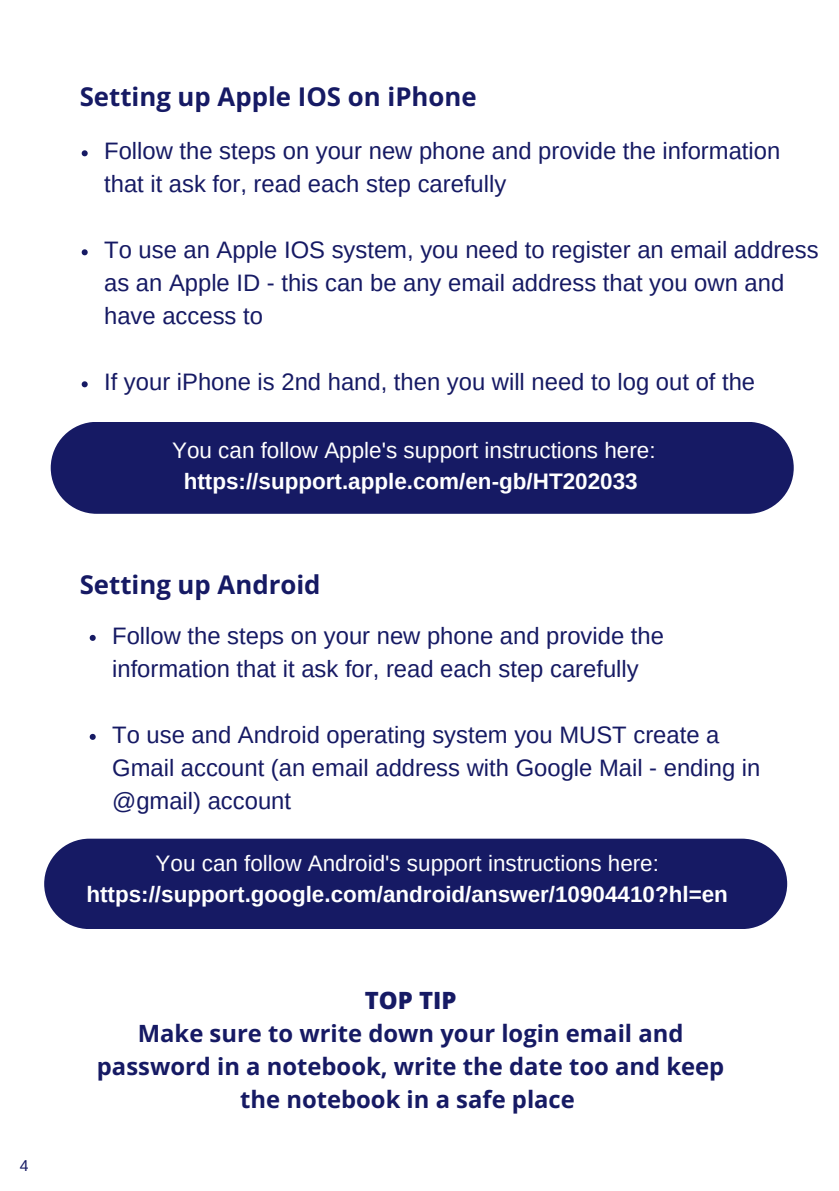
<style>
.page{position:relative;width:839px;height:1191px;background:#fff}
.page>*{position:absolute;margin:0;border:0;box-sizing:border-box;transform-origin:0 0}
.t1{font:700 25.8px "Open Sans";color:#161a64}
.t2{font:23.8px/33px "Arimo";color:#161a64}
.t3{font:700 23.8px/33px "Open Sans";color:#161a64;text-align:center}
.t4{font:700 22.4px/30.8px "Arimo";color:#fff;text-align:center}
.t5{font:22.4px/30.8px "Arimo";color:#fff;text-align:center}
.t6{font:15.8px "Arimo";color:#161a64}
.s1{font-weight:700}
.s2{font-weight:400}
.s3{font-weight:800}
</style>
<div class="page">
<div style="left:51px;top:422px;width:742px;height:92px;background:#161a64;border-radius:46px"></div>
<svg style="left:82px;top:150px;width:6px;height:6px"></svg>
<svg style="left:82px;top:249px;width:6px;height:6px"></svg>
<svg style="left:82px;top:381px;width:6px;height:6px"></svg>
<svg style="left:90px;top:635px;width:6px;height:6px"></svg>
<svg style="left:90px;top:734px;width:6px;height:6px"></svg>
<div style="left:44px;top:839px;width:743px;height:90px;background:#161a64;border-radius:45px"></div>
<p class="t6" style="left:20px;top:1156px;width:10px">4</p>
<h1 class="t1" style="left:80px;top:78px;width:398px">Setting up Apple IOS on iPhone</h1>
<p class="t2" style="left:104px;top:135px;width:677px">Follow the steps on your new phone and provide the information that it ask for, read each step carefully</p>
<p class="t2" style="left:104px;top:234px;width:716px">To use an Apple IOS system, you need to register an email address as an Apple ID - this can be any email address that you own and have access to</p>
<p class="t2" style="left:104px;top:366px;width:652px">If your iPhone is 2nd hand, then you will need to log out of the</p>
<p class="t5" style="left:172px;top:435px;width:485px">You can follow Apple's support instructions here: <span class="s1">https://support.apple.com/en-gb/HT202033</span></p>
<p class="t1" style="left:80px;top:567px;width:242px">Setting up Android</p>
<h1 class="t2" style="left:112px;top:619px;width:553px">Follow the steps on your new phone and provide the information that it ask for, read each step carefully</h1>
<p class="t2" style="left:112px;top:718px;width:649px">To use and Android operating system you MUST create a<br>Gmail account (an email address with Google Mail - ending in @gmail) account</p>
<p class="t4" style="left:86px;top:848px;width:643px"><span class="s2">You can follow Android's support instructions here: </span>https://support.google.com/android/answer/10904410?hl=en</p>
<h1 class="t3" style="left:97px;top:983px;width:629px"><span class="s3">TOP TIP<br></span>Make sure to write down your login email and password in a notebook, write the date too and keep the notebook in a safe place</h1>
</div>
